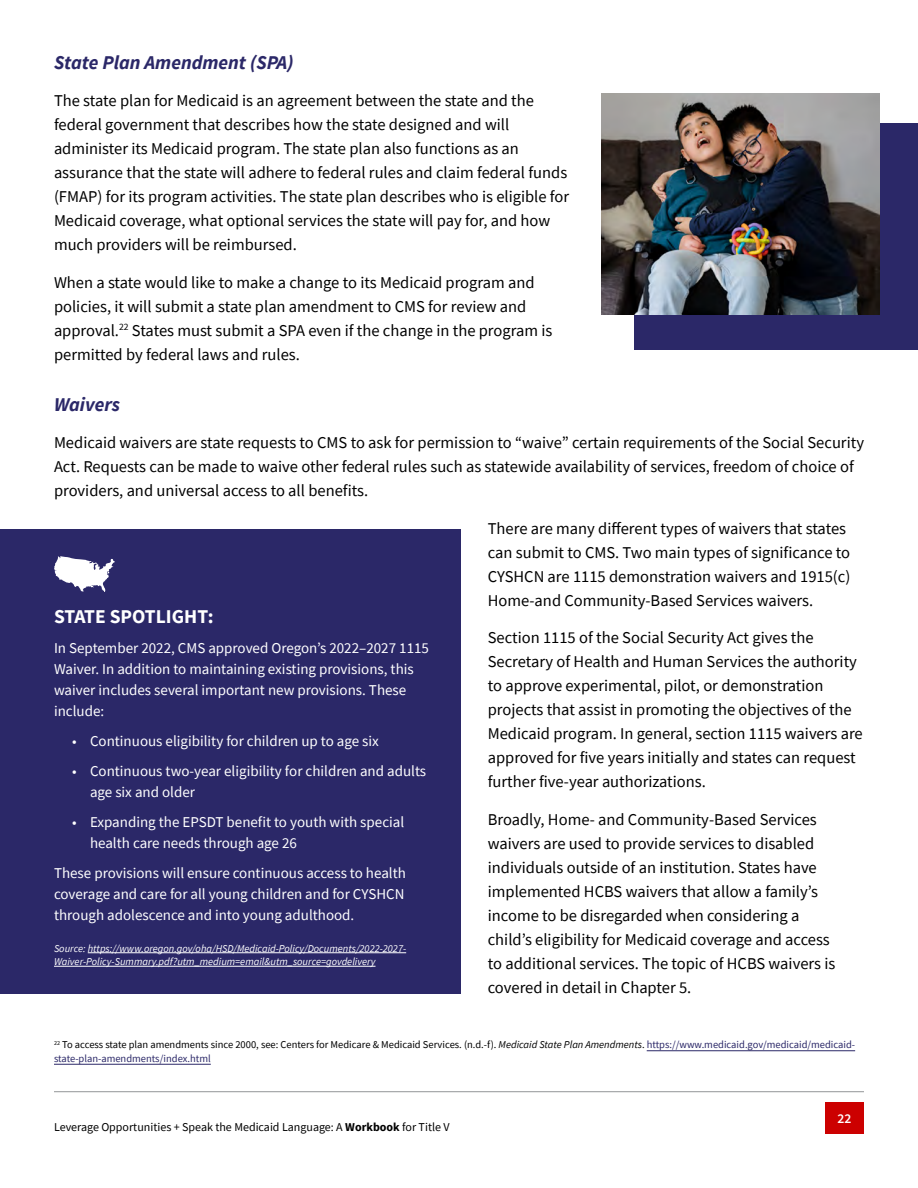
<style>
.page{position:relative;width:918px;height:1188px;background:#fff}
.page>*{position:absolute;margin:0;border:0;box-sizing:border-box;transform-origin:0 0}
.t1{font:italic 700 19.5px "Source Sans Pro";color:#2b2868}
.State_spotlight_Head{font:700 19.5px "Source Sans Pro";color:#fff}
.Body_text{font:16.5px/24px "Source Sans Pro";color:#000}
.State_spotlight{font:15px/21px "Source Sans Pro";color:#fff}
.t2{font:600 13.5px "Source Sans Pro";color:#fff}
.t3{font:12px "Source Sans Pro";color:#000}
.Footnote{font:10.5px/13.5px "Source Sans Pro";color:#000}
.State_spotlight_sour{font:italic 10.5px/13.5px "Source Sans Pro";color:#fff}
.s1{font-style:italic}
.s2{color:#2b2868}
.s3{font-weight:700}
</style>
<div class="page">
<div style="left:825px;top:1103px;width:39px;height:31px;background:#c00"></div>
<hr style="left:54px;top:1091px;width:810px;height:1px;background:#939598">
<hr style="left:647px;top:1050px;width:208px;height:1px;background:#2b2868">
<hr style="left:54px;top:1064px;width:157px;height:1px;background:#2b2868">
<div style="left:634px;top:123px;width:284px;height:227px;background:#2b2868"></div>
<img style="left:602px;top:94px;width:277px;height:220px">
<div style="left:0;top:529px;width:461px;height:465px;background:#2b2868"></div>
<hr style="left:88px;top:952px;width:318px;height:1px;background:#fff">
<hr style="left:54px;top:966px;width:322px;height:1px;background:#fff">
<svg style="left:54px;top:556px;width:61px;height:36px"></svg>
<h2 class="t1" style="left:54px;top:49px;width:241px">State Plan Amendment (SPA)</h2>
<p class="Body_text" style="left:54px;top:89px;width:517px">The state plan for Medicaid is an agreement between the state and the federal government that describes how the state designed and will administer its Medicaid program. The state plan also functions as an assurance that the state will adhere to federal rules and claim federal funds (FMAP) for its program activities. The state plan describes who is eligible for Medicaid coverage, what optional services the state will pay for, and how much providers will be reimbursed.</p>
<p class="Body_text" style="left:54px;top:270px;width:500px">When a state would like to make a change to its Medicaid program and policies, it will submit a state plan amendment to CMS for review and approval.<sup>22</sup> States must submit a SPA even if the change in the program is permitted by federal laws and rules.</p>
<h2 class="t1" style="left:54px;top:391px;width:68px">Waivers</h2>
<p class="Body_text" style="left:54px;top:431px;width:812px">Medicaid waivers are state requests to CMS to ask for permission to “waive” certain requirements of the Social Security<br>Act. Requests can be made to waive other federal rules such as statewide availability of services, freedom of choice of providers, and universal access to all benefits.</p>
<p class="Body_text" style="left:488px;top:516px;width:364px">There are many different types of waivers that states can submit to CMS. Two main types of significance to CYSHCN are 1115 demonstration waivers and 1915(c)<br>Home-and Community-Based Services waivers.</p>
<p class="Body_text" style="left:488px;top:626px;width:376px">Section 1115 of the Social Security Act gives the Secretary of Health and Human Services the authority to approve experimental, pilot, or demonstration projects that assist in promoting the objectives of the Medicaid program. In general, section 1115 waivers are approved for five years initially and states can request further five-year authorizations.</p>
<p class="Body_text" style="left:488px;top:807px;width:349px">Broadly, Home- and Community-Based Services waivers are used to provide services to disabled individuals outside of an institution. States have implemented HCBS waivers that allow a family’s income to be disregarded when considering a child’s eligibility for Medicaid coverage and access to additional services. The topic of HCBS waivers is covered in detail in Chapter 5.</p>
<p class="State_spotlight_Head" style="left:54px;top:604px;width:161px">STATE SPOTLIGHT:</p>
<p class="State_spotlight" style="left:54px;top:638px;width:377px">In September 2022, CMS approved Oregon’s 2022–2027 1115<br>Waiver. In addition to maintaining existing provisions, this waiver includes several important new provisions. These include:</p>
<p class="State_spotlight" style="left:72px;top:731px;width:308px">• Continuous eligibility for children up to age six</p>
<p class="State_spotlight" style="left:90px;top:761px;width:338px;text-indent:-18px">• Continuous two-year eligibility for children and adults age six and older</p>
<p class="State_spotlight" style="left:90px;top:812px;width:316px;text-indent:-18px">• Expanding the EPSDT benefit to youth with special health care needs through age 26</p>
<p class="State_spotlight" style="left:54px;top:863px;width:353px;text-align:justify">These provisions will ensure continuous access to health coverage and care for all young children and for CYSHCN through adolescence and into young adulthood.</p>
<p class="State_spotlight_sour" style="left:54px;top:942px;width:354px">Source: https://www.oregon.gov/oha/HSD/Medicaid-Policy/Documents/2022-2027-<br>Waiver-Policy-Summary.pdf?utm_medium=email&amp;utm_source=govdelivery</p>
<p class="Footnote" style="left:54px;top:1038px;width:803px"><sup>22</sup> To access state plan amendments since 2000, see: Centers for Medicare &amp; Medicaid Services. (n.d.-f). <span class="s1">Medicaid State Plan Amendments</span>. <span class="s2">https://www.medicaid.gov/medicaid/medicaid&shy;state-plan-amendments/index.html</span></p>
<p class="t3" style="left:54px;top:1120px;width:397px">Leverage Opportunities + Speak the Medicaid Language: A <span class="s3">Workbook</span> for Title V</p>
<p class="t2" style="left:838px;top:1110px;width:15px">22</p>
</div>
